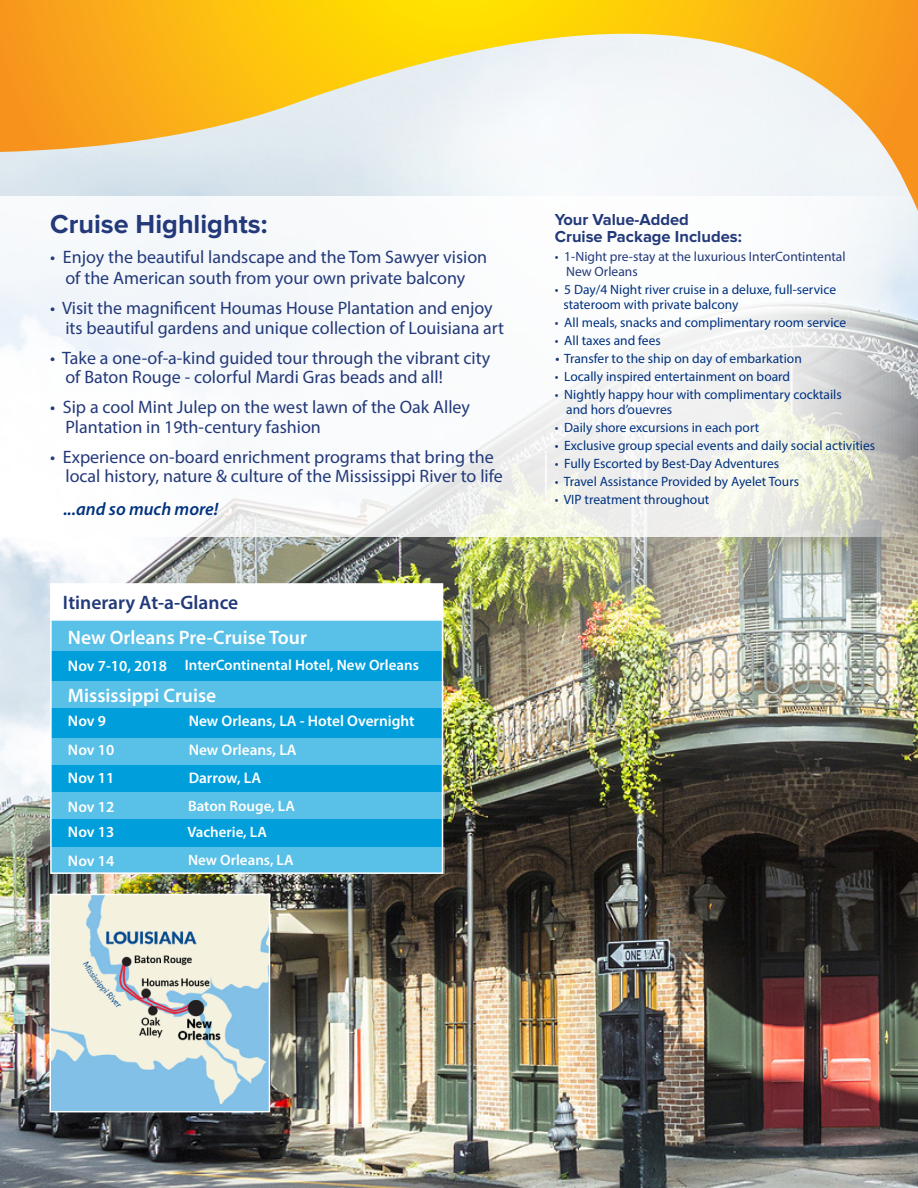
<style>
.page{position:relative;width:918px;height:1188px;background:#fff}
.page>*{position:absolute;margin:0;border:0;box-sizing:border-box;transform-origin:0 0}
.t1{font:700 27px "Proxima Nova";color:#233979}
.t2{font:600 19.5px "Myriad Pro";color:#fff}
.t3{font:600 19.5px "Myriad Pro";color:#233979}
.t4{font:18px "Myriad Pro";color:#233979}
.t5{font:italic 600 18px "Myriad Pro";color:#01327f}
.t6{font:700 16.5px "Proxima Nova";color:#233979}
.t7{font:600 15.3px "Myriad Pro";color:#fff}
.t8{font:600 15px "Myriad Pro";color:#fff}
.t9{font:13.5px "Myriad Pro";color:#01327f}
.t10{font:13.5px "Myriad Pro";color:#233979}
.s1{color:#233979}
.s2{font-family:"Proxima Nova";font-size:15px;color:#233979}
</style>
<div class="page">
<img style="left:0;top:537px;width:918px;height:651px">
<svg style="left:0;top:211px;width:918px;height:326px"></svg>
<svg style="left:0;top:0;width:918px;height:211px"></svg>
<div style="left:50px;top:611px;width:393px;height:263px;background:#009fdb;border:2px solid #fff"></div>
<div style="left:50px;top:583px;width:393px;height:38px;background:#fff;border:2px solid #fff"></div>
<div style="left:50px;top:621px;width:393px;height:30px;background:#59c0e7"></div>
<div style="left:50px;top:681px;width:393px;height:27px;background:#59c0e7"></div>
<div style="left:52px;top:738px;width:393px;height:27px;background:#59c0e7"></div>
<div style="left:52px;top:792px;width:393px;height:27px;background:#59c0e7"></div>
<img style="left:53px;top:897px;width:214px;height:212px">
<div style="left:50px;top:894px;width:220px;height:218px;border:2px solid #fff"></div>
<div style="left:52px;top:847px;width:393px;height:27px;background:#59c0e7"></div>
<p class="t1" style="left:50px;top:212px;width:219px">Cruise Highlights:</p>
<p class="t4" style="left:50px;top:246px;width:439px">• Enjoy the beautiful landscape and the Tom Sawyer vision</p>
<p class="t4" style="left:65px;top:267px;width:401px">of the American south from your own private balcony</p>
<p class="t4" style="left:50px;top:297px;width:444px">• Visit the magnificent Houmas House Plantation and enjoy</p>
<p class="t4" style="left:65px;top:317px;width:440px">its beautiful gardens and unique collection of Louisiana art</p>
<p class="t4" style="left:50px;top:347px;width:442px">• Take a one-of-a-kind guided tour through the vibrant city</p>
<p class="t4" style="left:65px;top:366px;width:379px">of Baton Rouge - colorful Mardi Gras beads and all!</p>
<p class="t4" style="left:50px;top:396px;width:421px">• Sip a cool Mint Julep on the west lawn of the Oak Alley</p>
<p class="t4" style="left:65px;top:416px;width:257px">Plantation in 19th-century fashion</p>
<p class="t4" style="left:50px;top:446px;width:445px">• Experience on-board enrichment programs that bring the</p>
<p class="t4" style="left:65px;top:465px;width:439px">local history, nature &amp; culture of the Mississippi River to life</p>
<p class="t5" style="left:63px;top:498px;width:157px">...and so much more!</p>
<p class="t3" style="left:63px;top:590px;width:177px">Itinerary At-a-Glance</p>
<p class="t2" style="left:68px;top:625px;width:240px">New Orleans Pre-Cruise Tour</p>
<p class="t7" style="left:68px;top:656px;width:101px">Nov 7-10, 2018</p>
<p class="t2" style="left:68px;top:683px;width:150px">Mississippi Cruise</p>
<p class="t7" style="left:68px;top:711px;width:40px">Nov 9</p>
<p class="t7" style="left:189px;top:711px;width:228px">New Orleans, LA - Hotel Overnight</p>
<p class="t7" style="left:68px;top:740px;width:48px">Nov 10</p>
<p class="t7" style="left:189px;top:740px;width:110px">New Orleans, LA</p>
<p class="t7" style="left:68px;top:768px;width:48px">Nov 11</p>
<p class="t7" style="left:189px;top:768px;width:74px">Darrow, LA</p>
<p class="t7" style="left:68px;top:797px;width:48px">Nov 12</p>
<p class="t7" style="left:68px;top:822px;width:48px">Nov 13</p>
<p class="t7" style="left:68px;top:851px;width:48px">Nov 14</p>
<p class="t8" style="left:185px;top:656px;width:236px">InterContinental Hotel, New Orleans</p>
<p class="t8" style="left:188px;top:797px;width:108px">Baton Rouge, LA</p>
<p class="t8" style="left:187px;top:822px;width:81px">Vacherie, LA</p>
<p class="t8" style="left:188px;top:851px;width:107px">New Orleans, LA</p>
<p class="t6" style="left:555px;top:212px;width:136px">Your Value-Added</p>
<p class="t6" style="left:555px;top:229px;width:188px">Cruise Package Includes:</p>
<p class="t10" style="left:555px;top:248px;width:292px">• 1-Night pre-stay at the luxurious InterContintental</p>
<p class="t10" style="left:566px;top:263px;width:73px">New Orleans</p>
<p class="t9" style="left:555px;top:281px;width:283px"><span class="s1">•</span> 5 Day/4 Night river cruise in a deluxe, full-service</p>
<p class="t9" style="left:563px;top:296px;width:177px">stateroom with private balcony</p>
<p class="t9" style="left:555px;top:314px;width:293px"><span class="s1">•</span> All meals, snacks and complimentary room service</p>
<p class="t9" style="left:555px;top:332px;width:108px"><span class="s1">•</span> All taxes and fees</p>
<p class="t9" style="left:555px;top:350px;width:249px"><span class="s2">•</span> Transfer to the ship on day of embarkation</p>
<p class="t9" style="left:555px;top:368px;width:237px"><span class="s1">•</span> Locally inspired entertainment on board</p>
<p class="t9" style="left:555px;top:386px;width:289px"><span class="s1">•</span> Nightly happy hour with complimentary cocktails</p>
<p class="t9" style="left:566px;top:401px;width:107px">and hors d’ouevres</p>
<p class="t9" style="left:555px;top:419px;width:206px"><span class="s1">•</span> Daily shore excursions in each port</p>
<p class="t9" style="left:555px;top:437px;width:322px">• Exclusive group special events and daily social activities</p>
<p class="t9" style="left:555px;top:455px;width:226px"><span class="s1">•</span> Fully Escorted by Best-Day Adventures</p>
<p class="t9" style="left:555px;top:473px;width:246px"><span class="s1">•</span> Travel Assistance Provided by Ayelet Tours</p>
<p class="t9" style="left:555px;top:491px;width:156px"><span class="s1">•</span> VIP treatment throughout</p>
</div>
